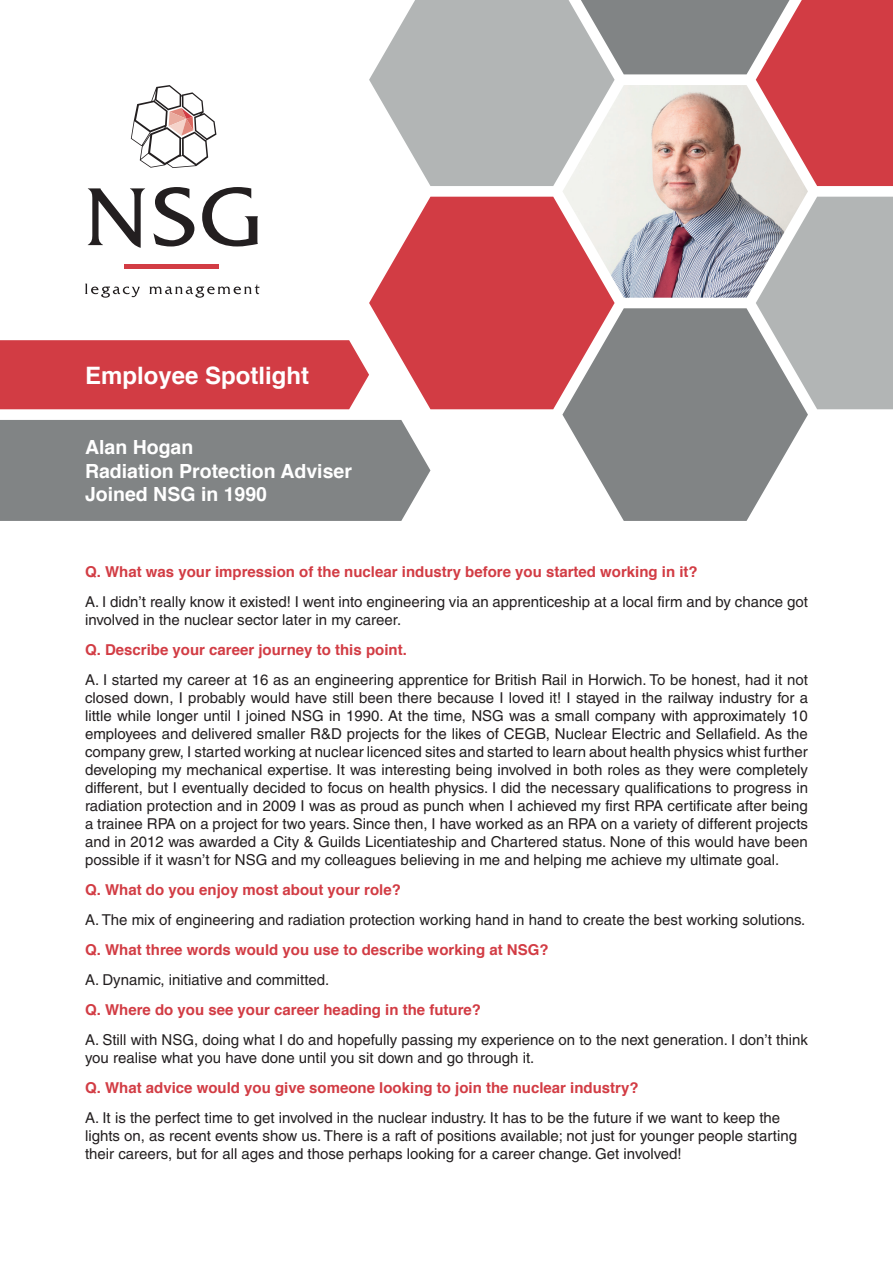
<style>
.page{position:relative;width:893px;height:1263px;background:#fff}
.page>*{position:absolute;margin:0;border:0;box-sizing:border-box;transform-origin:0 0}
.t1{font:700 24px "Helvetica";color:#fff}
.t2{font:700 19.5px/23.4px "Helvetica";color:#fff}
.t3{font:15px/18px "Helvetica";color:#231f20}
.t4{font:700 15px "Helvetica";color:#d23c44}
</style>
<div class="page">
<div style="left:0;top:420px;width:430px;height:101px;background:#818485"></div>
<div style="left:0;top:340px;width:369px;height:69px;background:#d23c44"></div>
<svg style="left:88px;top:188px;width:57px;height:60px"></svg>
<svg style="left:153px;top:187px;width:41px;height:59px"></svg>
<svg style="left:202px;top:187px;width:56px;height:59px"></svg>
<hr style="left:125px;top:264px;width:94px;height:4px;background:#d23c44">
<svg style="left:85px;top:283px;width:55px;height:15px"></svg>
<svg style="left:149px;top:284px;width:110px;height:14px"></svg>
<svg style="left:131px;top:85px;width:85px;height:83px"></svg>
<img style="left:563px;top:186px;width:245px;height:112px">
<svg style="left:615px;top:0;width:278px;height:186px;background:#c58485"></svg>
<svg style="left:756px;top:197px;width:137px;height:212px;background:#b6b8b9"></svg>
<svg style="left:562px;top:308px;width:246px;height:213px;fill:#818485"></svg>
<svg style="left:369px;top:197px;width:246px;height:212px;fill:#d23c44"></svg>
<svg style="left:369px;top:0;width:246px;height:186px;fill:#b2b5b5"></svg>
<h1 class="t1" style="left:85px;top:356px;width:226px">Employee Spotlight</h1>
<h2 class="t2" style="left:85px;top:436px;width:268px">Alan Hogan<br>Radiation Protection Adviser<br>Joined NSG in 1990</h2>
<p class="t4" style="left:85px;top:560px;width:614px">Q. What was your impression of the nuclear industry before you started working in it?</p>
<p class="t3" style="left:85px;top:593px;width:724px">A. I didn’t really know it existed! I went into engineering via an apprenticeship at a local firm and by chance got involved in the nuclear sector later in my career.</p>
<p class="t4" style="left:85px;top:638px;width:323px">Q. Describe your career journey to this point.</p>
<p class="t3" style="left:85px;top:671px;width:724px;text-align:justify">A. I started my career at 16 as an engineering apprentice for British Rail in Horwich. To be honest, had it not closed down, I probably would have still been there because I loved it! I stayed in the railway industry for a little while longer until I joined NSG in 1990. At the time, NSG was a small company with approximately 10 employees and delivered smaller R&amp;D projects for the likes of CEGB, Nuclear Electric and Sellafield. As the company grew, I started working at nuclear licenced sites and started to learn about health physics whist further developing my mechanical expertise. It was interesting being involved in both roles as they were completely different, but I eventually decided to focus on health physics. I did the necessary qualifications to progress in radiation protection and in 2009 I was as proud as punch when I achieved my first RPA certificate after being a trainee RPA on a project for two years. Since then, I have worked as an RPA on a variety of different projects and in 2012 was awarded a City &amp; Guilds Licentiateship and Chartered status. None of this would have been possible if it wasn’t for NSG and my colleagues believing in me and helping me achieve my ultimate goal.</p>
<p class="t4" style="left:85px;top:878px;width:317px">Q. What do you enjoy most about your role?</p>
<p class="t3" style="left:85px;top:911px;width:722px">A. The mix of engineering and radiation protection working hand in hand to create the best working solutions.</p>
<p class="t4" style="left:85px;top:938px;width:465px">Q. What three words would you use to describe working at NSG?</p>
<p class="t3" style="left:85px;top:971px;width:246px">A. Dynamic, initiative and committed.</p>
<p class="t4" style="left:85px;top:998px;width:397px">Q. Where do you see your career heading in the future?</p>
<p class="t3" style="left:85px;top:1031px;width:724px">A. Still with NSG, doing what I do and hopefully passing my experience on to the next generation. I don’t think you realise what you have done until you sit down and go through it.</p>
<p class="t4" style="left:85px;top:1076px;width:555px">Q. What advice would you give someone looking to join the nuclear industry?</p>
<p class="t3" style="left:85px;top:1109px;width:714px">A. It is the perfect time to get involved in the nuclear industry. It has to be the future if we want to keep the lights on, as recent events show us. There is a raft of positions available; not just for younger people starting their careers, but for all ages and those perhaps looking for a career change. Get involved!</p>
</div>
